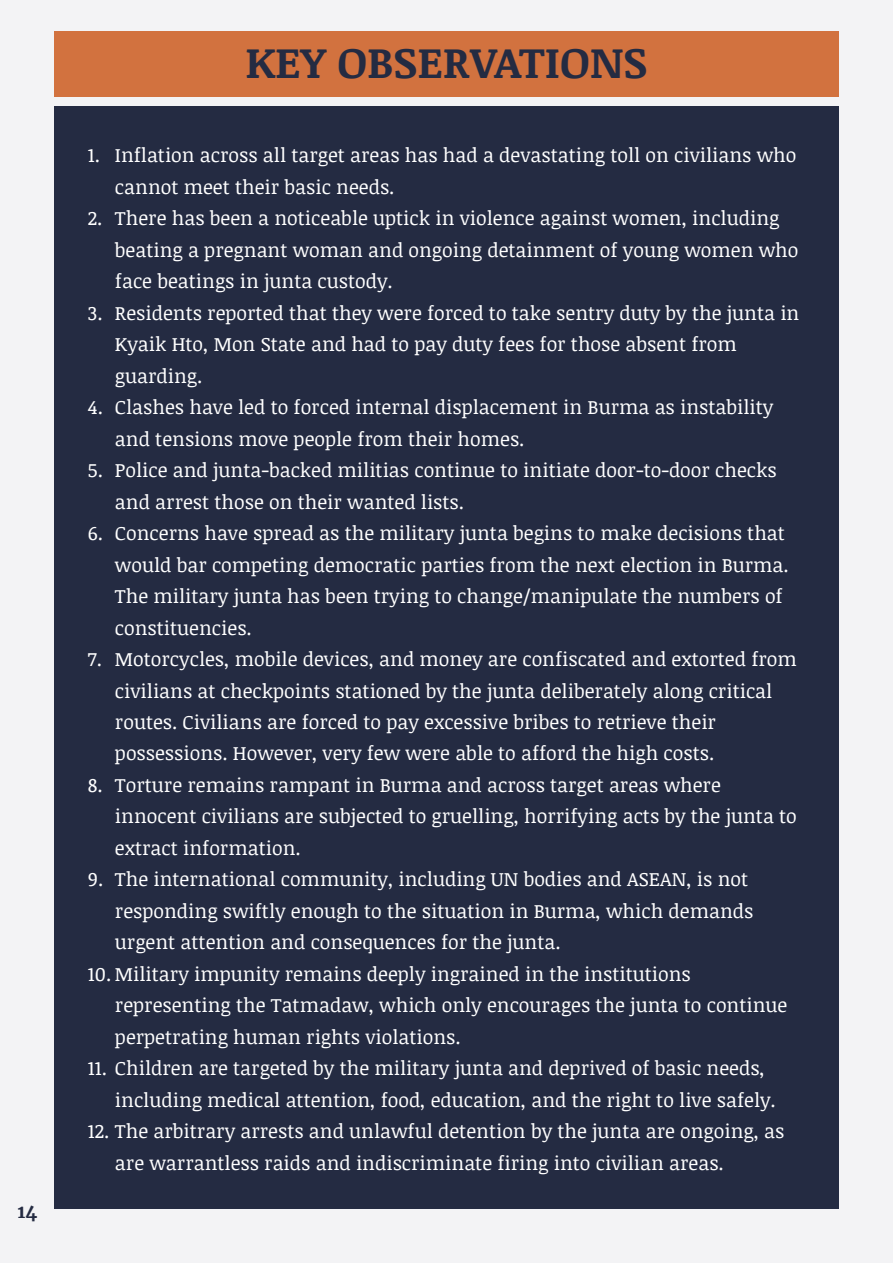
<style>
.page{position:relative;width:893px;height:1263px;background:#f3f3f5}
.page>*{position:absolute;margin:0;border:0;box-sizing:border-box;transform-origin:0 0}
.t1{font:700 43.5px "Noticia Text";color:#242b42}
.t2{font:19.5px/31.5px "Noticia Text";color:#fff}
.t3{font:700 18px "Merriweather";color:#242b42}
</style>
<div class="page">
<div style="left:54px;top:106px;width:785px;height:1103px;background:#242b42"></div>
<div style="left:54px;top:32px;width:785px;height:65px;background:#d2723f"></div>
<p class="t3" style="left:18px;top:1200px;width:21px">14</p>
<h1 class="t1" style="left:246px;top:32px;width:403px">KEY OBSERVATIONS</h1>
<p class="t2" style="left:115px;top:139px;width:683px;text-indent:-27px">1. Inflation across all target areas has had a devastating toll on civilians who cannot meet their basic needs.</p>
<p class="t2" style="left:115px;top:202px;width:685px;text-indent:-27px">2. There has been a noticeable uptick in violence against women, including beating a pregnant woman and ongoing detainment of young women who face beatings in junta custody.</p>
<p class="t2" style="left:115px;top:296px;width:686px;text-indent:-27px">3. Residents reported that they were forced to take sentry duty by the junta in<br>Kyaik Hto, Mon State and had to pay duty fees for those absent from guarding.</p>
<p class="t2" style="left:115px;top:391px;width:660px;text-indent:-27px">4. Clashes have led to forced internal displacement in Burma as instability and tensions move people from their homes.</p>
<p class="t2" style="left:115px;top:454px;width:663px;text-indent:-27px">5. Police and junta-backed militias continue to initiate door-to-door checks and arrest those on their wanted lists.</p>
<p class="t2" style="left:115px;top:517px;width:675px;text-indent:-27px">6. Concerns have spread as the military junta begins to make decisions that would bar competing democratic parties from the next election in Burma.<br>The military junta has been trying to change/manipulate the numbers of constituencies.</p>
<p class="t2" style="left:115px;top:643px;width:683px;text-indent:-27px">7. Motorcycles, mobile devices, and money are confiscated and extorted from civilians at checkpoints stationed by the junta deliberately along critical routes. Civilians are forced to pay excessive bribes to retrieve their possessions. However, very few were able to afford the high costs.</p>
<p class="t2" style="left:115px;top:769px;width:683px;text-indent:-27px">8. Torture remains rampant in Burma and across target areas where innocent civilians are subjected to gruelling, horrifying acts by the junta to extract information.</p>
<p class="t2" style="left:115px;top:863px;width:640px;text-indent:-27px">9. The international community, including UN bodies and ASEAN, is not responding swiftly enough to the situation in Burma, which demands urgent attention and consequences for the junta.</p>
<p class="t2" style="left:115px;top:958px;width:674px;text-indent:-27px">10. Military impunity remains deeply ingrained in the institutions representing the Tatmadaw, which only encourages the junta to continue perpetrating human rights violations.</p>
<p class="t2" style="left:115px;top:1052px;width:662px;text-indent:-27px">11. Children are targeted by the military junta and deprived of basic needs, including medical attention, food, education, and the right to live safely.</p>
<p class="t2" style="left:115px;top:1115px;width:671px;text-indent:-27px">12. The arbitrary arrests and unlawful detention by the junta are ongoing, as are warrantless raids and indiscriminate firing into civilian areas.</p>
</div>
